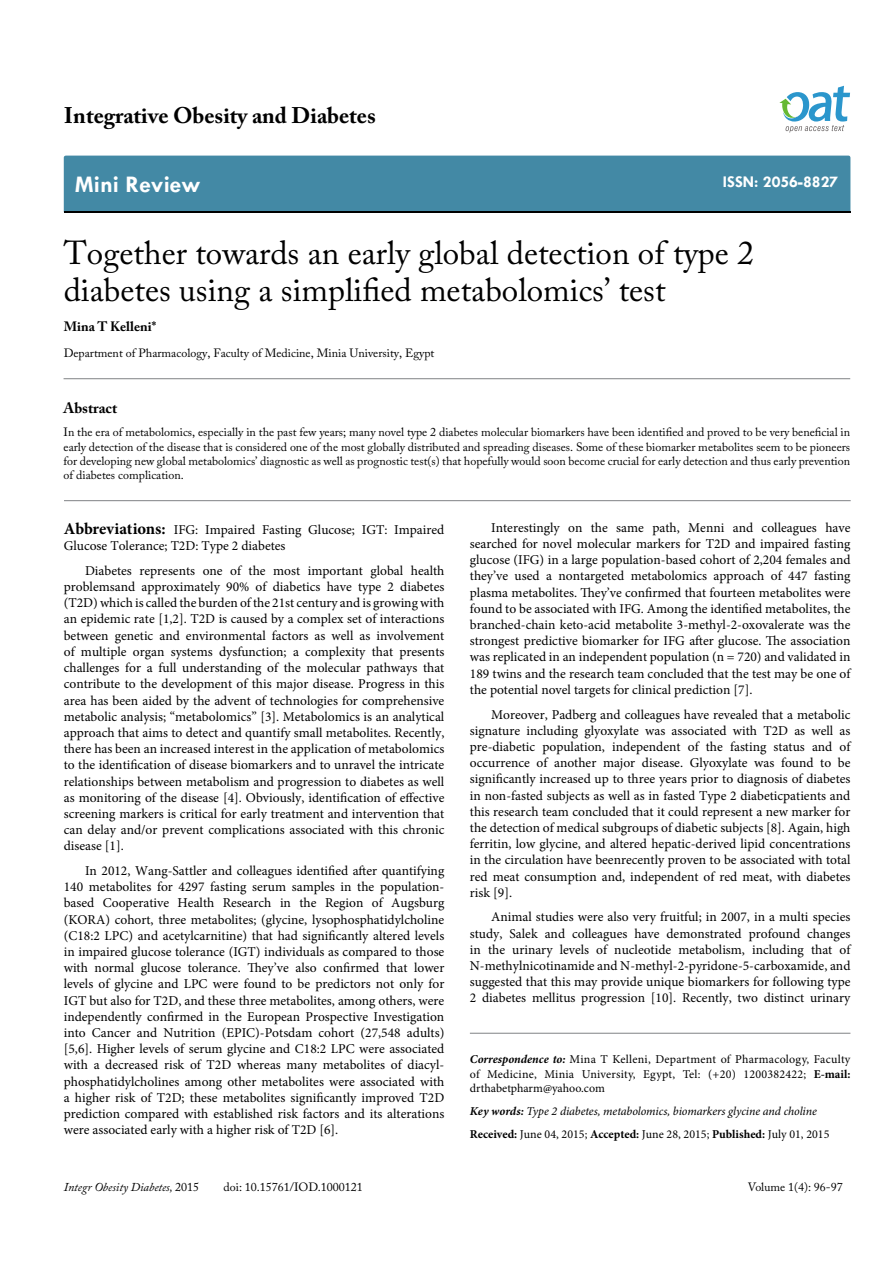
<style>
.page{position:relative;width:893px;height:1263px;background:#fff}
.page>*{position:absolute;margin:0;border:0;box-sizing:border-box;transform-origin:0 0}
.t1{font:33px/37.5px "Adobe Caslon Pro";color:#000}
.t2{font:700 24px "Tw Cen";color:#fff}
.t3{font:700 22.5px "Adobe Caslon Pro";color:#000}
.t4{font:700 16.5px "Tw Cen";color:#fff}
.t5{font:700 15px "Adobe Caslon Pro";color:#000}
.t6{font:13.5px/16.2px "Minion Pro";color:#000;text-align:justify}
.t7{font:700 13.5px "Adobe Caslon Pro";color:#000}
.t8{font:12px/14.4px "Adobe Caslon Pro";color:#000;text-align:justify}
.t9{font:12px/14.4px "Minion Pro";letter-spacing:.01em;color:#000;text-align:justify}
.t10{font:italic 12px/23px "Minion Pro";letter-spacing:-.005em;color:#000}
.t11{font:italic 12px "Adobe Caslon Pro";color:#000}
.s1{font-weight:700;font-size:16.5px}
.s2{font-weight:700;font-style:italic}
.s3{font-weight:700}
.s4{font-weight:700;font-style:normal}
.s5{font-style:normal}
</style>
<div class="page">
<div style="left:64px;top:156px;width:786px;height:56px;background:#4389a5"></div>
<svg style="left:779px;top:86px;width:71px;height:47px"></svg>
<hr style="left:64px;top:378px;width:786px;height:1px;background:#808285">
<hr style="left:64px;top:500px;width:787px;height:1px;background:#808285">
<hr style="left:470px;top:1033px;width:380px;height:1px;background:#808285">
<h3 class="t3" style="left:64px;top:102px;width:313px">Integrative Obesity and Diabetes</h3>
<h2 class="t2" style="left:75px;top:170px;width:127px">Mini Review</h2>
<p class="t4" style="left:723px;top:172px;width:117px">ISSN: 2056-8827</p>
<h1 class="t1" style="left:64px;top:233px;width:691px">Together towards an early global detection of type 2 diabetes using a simplified metabolomics’ test</h1>
<p class="t7" style="left:64px;top:318px;width:94px">Mina T Kelleni*</p>
<p class="t8" style="left:64px;top:346px;width:372px">Department of Pharmacology, Faculty of Medicine, Minia University, Egypt</p>
<p class="t5" style="left:64px;top:399px;width:55px">Abstract</p>
<p class="t8" style="left:64px;top:425px;width:788px">In the era of metabolomics, especially in the past few years; many novel type 2 diabetes molecular biomarkers have been identified and proved to be very beneficial in early detection of the disease that is considered one of the most globally distributed and spreading diseases. Some of these biomarker metabolites seem to be pioneers for developing new global metabolomics’ diagnostic as well as prognostic test(s) that hopefully would soon become crucial for early detection and thus early prevention of diabetes complication.</p>
<p class="t6" style="left:64px;top:522px;width:382px"><span class="s1">Abbreviations:</span> IFG: Impaired Fasting Glucose; IGT: Impaired<br>Glucose Tolerance; T2D: Type 2 diabetes</p>
<p class="t6" style="left:64px;top:562px;width:382px;text-indent:21px">Diabetes represents one of the most important global health problemsand approximately 90% of diabetics have type 2 diabetes (T2D) which is called the burden of the 21st century and is growing with an epidemic rate [1,2]. T2D is caused by a complex set of interactions between genetic and environmental factors as well as involvement of multiple organ systems dysfunction; a complexity that presents challenges for a full understanding of the molecular pathways that contribute to the development of this major disease. Progress in this area has been aided by the advent of technologies for comprehensive metabolic analysis; “metabolomics” [3]. Metabolomics is an analytical approach that aims to detect and quantify small metabolites. Recently, there has been an increased interest in the application of metabolomics to the identification of disease biomarkers and to unravel the intricate relationships between metabolism and progression to diabetes as well as monitoring of the disease [4]. Obviously, identification of effective screening markers is critical for early treatment and intervention that can delay and/or prevent complications associated with this chronic disease [1].</p>
<p class="t6" style="left:64px;top:863px;width:382px;text-indent:21px">In 2012, Wang-Sattler and colleagues identified after quantifying 140 metabolites for 4297 fasting serum samples in the population&shy;based Cooperative Health Research in the Region of Augsburg (KORA) cohort, three metabolites; (glycine, lysophosphatidylcholine (C18:2 LPC) and acetylcarnitine) that had significantly altered levels in impaired glucose tolerance (IGT) individuals as compared to those with normal glucose tolerance. They’ve also confirmed that lower levels of glycine and LPC were found to be predictors not only for IGT but also for T2D, and these three metabolites, among others, were independently confirmed in the European Prospective Investigation into Cancer and Nutrition (EPIC)-Potsdam cohort (27,548 adults) [5,6]. Higher levels of serum glycine and C18:2 LPC were associated with a decreased risk of T2D whereas many metabolites of diacyl&shy;phosphatidylcholines among other metabolites were associated with a higher risk of T2D; these metabolites significantly improved T2D prediction compared with established risk factors and its alterations were associated early with a higher risk of T2D [6].</p>
<p class="t6" style="left:470px;top:519px;width:382px;text-indent:21px">Interestingly on the same path, Menni and colleagues have searched for novel molecular markers for T2D and impaired fasting glucose (IFG) in a large population-based cohort of 2,204 females and they’ve used a nontargeted metabolomics approach of 447 fasting plasma metabolites. They’ve confirmed that fourteen metabolites were found to be associated with IFG. Among the identified metabolites, the branched-chain keto-acid metabolite 3-methyl-2-oxovalerate was the strongest predictive biomarker for IFG after glucose. The association was replicated in an independent population (n = 720) and validated in 189 twins and the research team concluded that the test may be one of the potential novel targets for clinical prediction [7].</p>
<p class="t6" style="left:470px;top:706px;width:382px;text-indent:21px">Moreover, Padberg and colleagues have revealed that a metabolic signature including glyoxylate was associated with T2D as well as pre-diabetic population, independent of the fasting status and of occurrence of another major disease. Glyoxylate was found to be significantly increased up to three years prior to diagnosis of diabetes in non-fasted subjects as well as in fasted Type 2 diabeticpatients and this research team concluded that it could represent a new marker for the detection of medical subgroups of diabetic subjects [8]. Again, high ferritin, low glycine, and altered hepatic-derived lipid concentrations in the circulation have beenrecently proven to be associated with total red meat consumption and, independent of red meat, with diabetes risk [9].</p>
<p class="t6" style="left:470px;top:909px;width:382px;text-indent:21px">Animal studies were also very fruitful; in 2007, in a multi species study, Salek and colleagues have demonstrated profound changes in the urinary levels of nucleotide metabolism, including that of N-methylnicotinamide and N-methyl-2-pyridone-5-carboxamide, and suggested that this may provide unique biomarkers for following type 2 diabetes mellitus progression [10]. Recently, two distinct urinary</p>
<p class="t9" style="left:470px;top:1052px;width:382px"><span class="s2">Correspondence to:</span> Mina T Kelleni, Department of Pharmacology, Faculty of Medicine, Minia University, Egypt, Tel: (+20) 1200382422; <span class="s3">E-mail: </span>drthabetpharm@yahoo.com</p>
<p class="t10" style="left:470px;top:1099px;width:361px"><span class="s3">Key words:</span> Type 2 diabetes, metabolomics, biomarkers glycine and choline<br><span class="s4">Received:</span> <span class="s5">June 04, 2015;</span> <span class="s4">Accepted:</span> <span class="s5">June 28, 2015;</span> <span class="s4">Published:</span> <span class="s5">July 01, 2015</span></p>
<p class="t11" style="left:64px;top:1180px;width:137px">Integr Obesity Diabetes, <span class="s5">2015</span></p>
<p class="t8" style="left:224px;top:1180px;width:141px">doi: 10.15761/IOD.1000121</p>
<p class="t8" style="left:748px;top:1180px;width:96px">Volume 1(4): 96-97</p>
</div>
